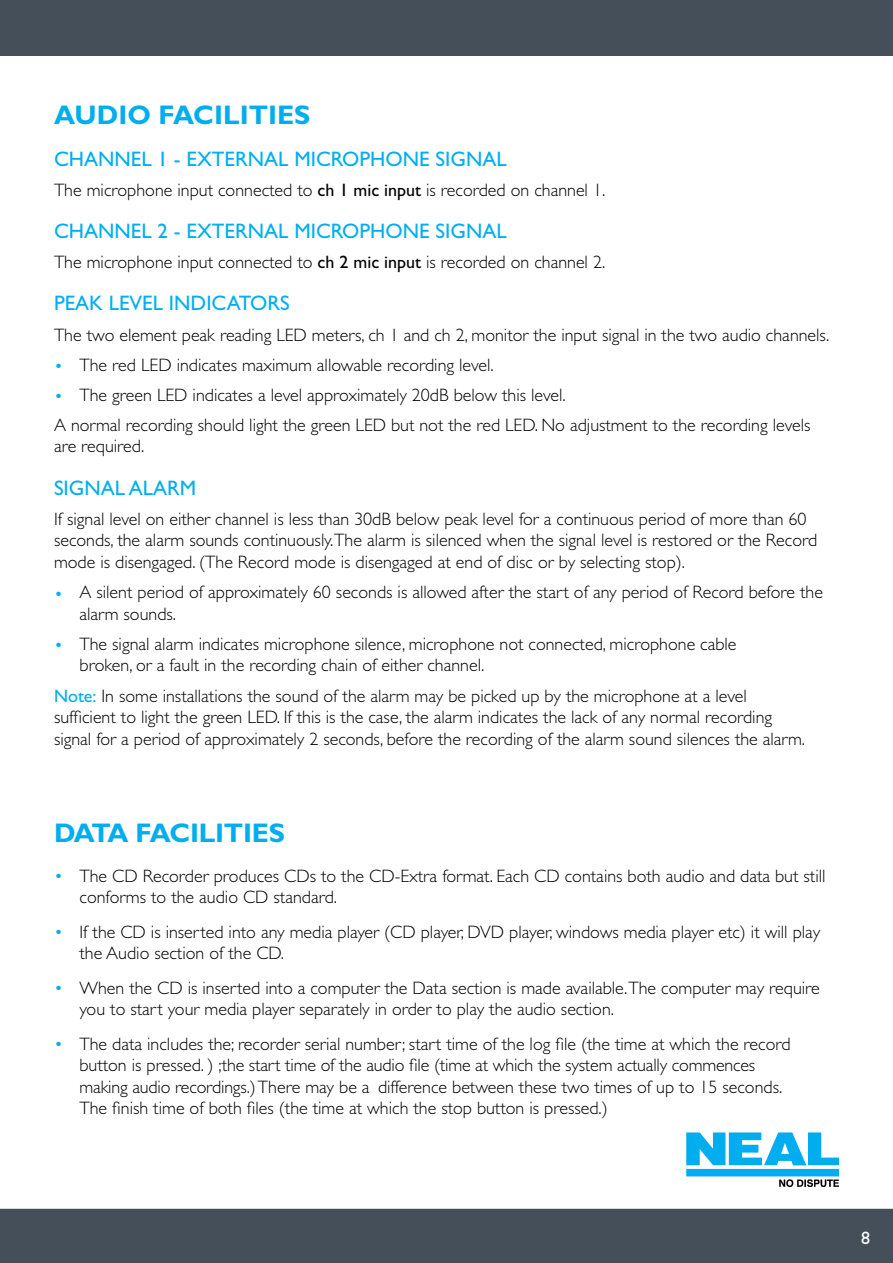
<style>
.page{position:relative;width:893px;height:1263px;background:#fff}
.page>*{position:absolute;margin:0;border:0;box-sizing:border-box;transform-origin:0 0}
.t1{font:700 27px "Gill Sans";letter-spacing:-.01em;color:#00aeef}
.t2{font:21px "Gill Sans";color:#00aeef}
.t3{font:300 18px/21.6px "Gill Sans";color:#000}
.t4{font:18px "Gill Sans";color:#fff}
.s1{font-weight:400}
.s2{color:#00aeef}
.s3{font-weight:400;color:#00aeef}
</style>
<div class="page">
<div style="left:0;top:0;width:893px;height:55px;background:#444f5a"></div>
<div style="left:0;top:1209px;width:893px;height:54px;background:#444f5a"></div>
<img style="left:711px;top:1132px;width:128px;height:33px">
<h1 class="t1" style="left:54px;top:98px;width:258px">AUDIO FACILITIES</h1>
<p class="t2" style="left:54px;top:147px;width:454px">CHANNEL 1 - EXTERNAL MICROPHONE SIGNAL</p>
<p class="t3" style="left:54px;top:179px;width:553px">The microphone input connected to <span class="s1">ch 1 mic input</span> is recorded on channel 1.</p>
<p class="t2" style="left:54px;top:219px;width:454px">CHANNEL 2 - EXTERNAL MICROPHONE SIGNAL</p>
<p class="t3" style="left:54px;top:251px;width:553px">The microphone input connected to <span class="s1">ch 2 mic input</span> is recorded on channel 2.</p>
<p class="t2" style="left:54px;top:291px;width:237px">PEAK LEVEL INDICATORS</p>
<p class="t3" style="left:54px;top:324px;width:777px">The two element peak reading LED meters, ch 1 and ch 2, monitor the input signal in the two audio channels.</p>
<p class="t3" style="left:54px;top:354px;width:441px"><span class="s2">•</span> The red LED indicates maximum allowable recording level.</p>
<p class="t3" style="left:54px;top:380px;width:758px;line-height:30.2px"><span class="s2">•</span> The green LED indicates a level approximately 20dB below this level.<br>A normal recording should light the green LED but not the red LED. No adjustment to the recording levels</p>
<p class="t3" style="left:54px;top:436px;width:92px">are required.</p>
<p class="t2" style="left:54px;top:475px;width:144px">SIGNAL ALARM</p>
<p class="t3" style="left:54px;top:508px;width:765px">If signal level on either channel is less than 30dB below peak level for a continuous period of more than 60 seconds, the alarm sounds continuously.The alarm is silenced when the signal level is restored or the Record mode is disengaged. (The Record mode is disengaged at end of disc or by selecting stop).</p>
<p class="t3" style="left:80px;top:581px;width:745px;text-indent:-26px"><span class="s2">•</span> A silent period of approximately 60 seconds is allowed after the start of any period of Record before the alarm sounds.</p>
<p class="t3" style="left:80px;top:633px;width:658px;text-indent:-26px"><span class="s2">•</span> The signal alarm indicates microphone silence, microphone not connected, microphone cable broken, or a fault in the recording chain of either channel.</p>
<p class="t3" style="left:54px;top:685px;width:753px"><span class="s3">Note:</span> In some installations the sound of the alarm may be picked up by the microphone at a level sufficient to light the green LED. If this is the case, the alarm indicates the lack of any normal recording signal for a period of approximately 2 seconds, before the recording of the alarm sound silences the alarm.</p>
<h1 class="t1" style="left:54px;top:816px;width:232px">DATA FACILITIES</h1>
<p class="t3" style="left:80px;top:865px;width:747px;text-indent:-26px"><span class="s2">•</span> The CD Recorder produces CDs to the CD-Extra format. Each CD contains both audio and data but still conforms to the audio CD standard.</p>
<p class="t3" style="left:80px;top:921px;width:742px;text-indent:-26px"><span class="s2">•</span> If the CD is inserted into any media player (CD player, DVD player, windows media player etc) it will play the Audio section of the CD.</p>
<p class="t3" style="left:80px;top:977px;width:742px;text-indent:-26px"><span class="s2">•</span> When the CD is inserted into a computer the Data section is made available.The computer may require you to start your media player separately in order to play the audio section.</p>
<p class="t3" style="left:80px;top:1033px;width:713px;text-indent:-26px"><span class="s2">•</span> The data includes the; recorder serial number; start time of the log file (the time at which the record button is pressed. ) ;the start time of the audio file (time at which the system actually commences making audio recordings.) There may be a difference between these two times of up to 15 seconds.<br>The finish time of both files (the time at which the stop button is pressed.)</p>
<p class="t4" style="left:861px;top:1227px;width:10px">8</p>
</div>
